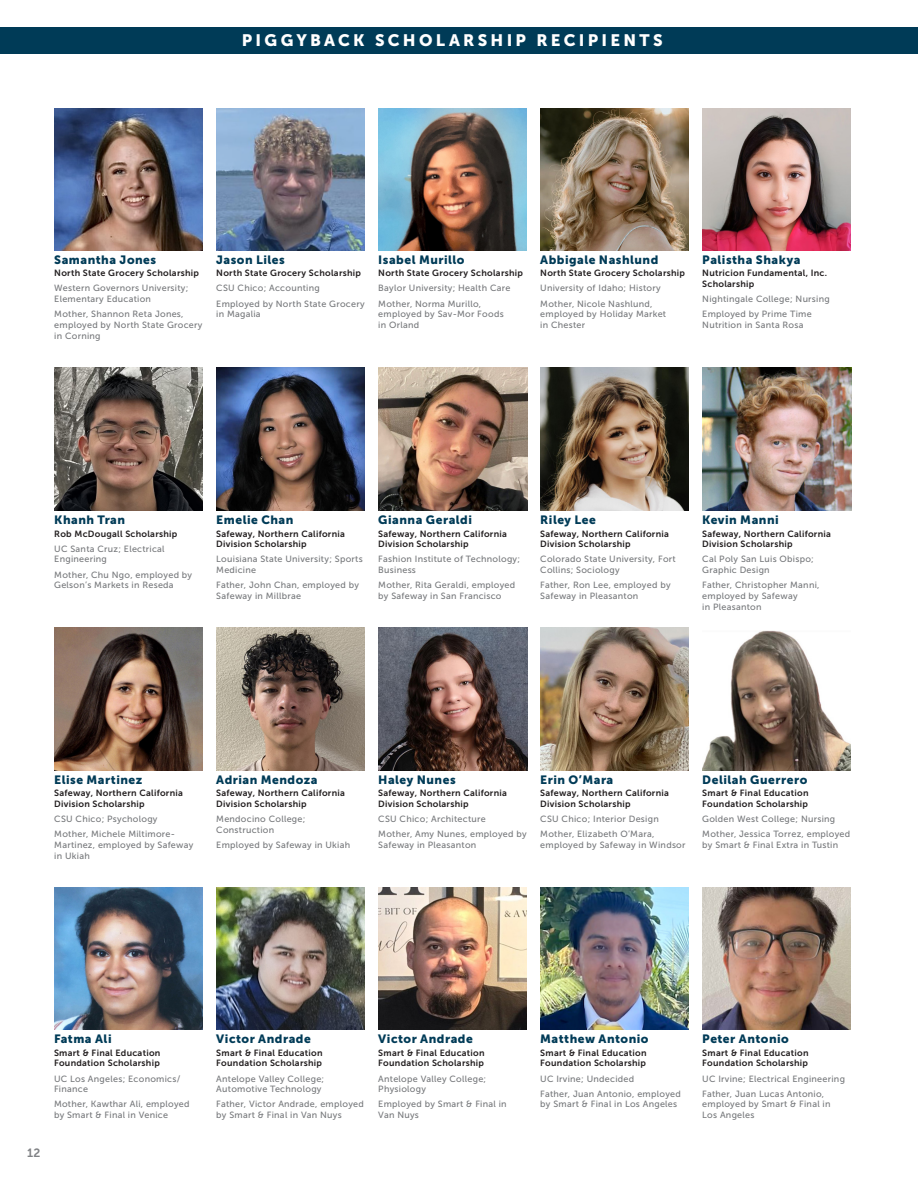
<style>
.page{position:relative;width:918px;height:1188px;background:#fff}
.page>*{position:absolute;margin:0;border:0;box-sizing:border-box;transform-origin:0 0}
.t1{font:16.5px "Museo Sans 900";letter-spacing:.195em;color:#fff}
.t2{font:12px "Museo Sans 900";letter-spacing:.04em;color:#003b57}
.t3{font:12px "Museo Sans 700";color:#808285}
.t4{font:9px/10.8px "Museo Sans 500";letter-spacing:.03em;color:#76787b}
.t5{font:9px/10.8px "Museo Sans 700";letter-spacing:.03em;color:#231f20}
</style>
<div class="page">
<div style="left:0;top:27px;width:918px;height:27px;background:#003b57"></div>
<img style="left:702px;top:630px;width:149px;height:140px">
<img style="left:379px;top:368px;width:148px;height:142px">
<img style="left:703px;top:368px;width:148px;height:142px">
<img style="left:54px;top:108px;width:149px;height:143px">
<img style="left:54px;top:368px;width:149px;height:142px">
<img style="left:54px;top:628px;width:149px;height:142px">
<img style="left:54px;top:887px;width:149px;height:143px">
<img style="left:216px;top:108px;width:149px;height:143px">
<img style="left:216px;top:368px;width:149px;height:142px">
<img style="left:216px;top:628px;width:149px;height:142px">
<img style="left:216px;top:887px;width:149px;height:143px">
<img style="left:378px;top:108px;width:148px;height:143px">
<img style="left:379px;top:628px;width:148px;height:142px">
<img style="left:378px;top:887px;width:149px;height:143px">
<img style="left:540px;top:108px;width:149px;height:143px">
<img style="left:540px;top:368px;width:149px;height:142px">
<img style="left:540px;top:628px;width:149px;height:142px">
<img style="left:540px;top:887px;width:149px;height:143px">
<img style="left:702px;top:108px;width:149px;height:143px">
<img style="left:702px;top:887px;width:149px;height:143px">
<h1 class="t1" style="left:242px;top:31px;width:422px">PIGGYBACK SCHOLARSHIP RECIPIENTS</h1>
<h2 class="t2" style="left:54px;top:253px;width:104px">Samantha Jones</h2>
<p class="t5" style="left:54px;top:268px;width:146px">North State Grocery Scholarship</p>
<p class="t4" style="left:54px;top:283px;width:136px">Western Governors University;<br>Elementary Education</p>
<p class="t4" style="left:54px;top:309px;width:150px">Mother, Shannon Reta Jones, employed by North State Grocery in Corning</p>
<h2 class="t2" style="left:216px;top:253px;width:70px">Jason Liles</h2>
<p class="t5" style="left:216px;top:268px;width:146px">North State Grocery Scholarship</p>
<p class="t4" style="left:216px;top:281px;width:150px;line-height:15.1px">CSU Chico; Accounting<br>Employed by North State Grocery</p>
<p class="t4" style="left:216px;top:309px;width:46px">in Magalia</p>
<h2 class="t2" style="left:378px;top:253px;width:88px">Isabel Murillo</h2>
<p class="t5" style="left:378px;top:268px;width:146px">North State Grocery Scholarship</p>
<p class="t4" style="left:378px;top:281px;width:134px;line-height:15.1px">Baylor University; Health Care<br>Mother, Norma Murillo,</p>
<p class="t4" style="left:378px;top:309px;width:127px">employed by Sav-Mor Foods in Orland</p>
<h2 class="t2" style="left:540px;top:253px;width:120px">Abbigale Nashlund</h2>
<p class="t5" style="left:540px;top:268px;width:146px">North State Grocery Scholarship</p>
<p class="t4" style="left:540px;top:281px;width:122px;line-height:15.1px">University of Idaho; History<br>Mother, Nicole Nashlund,</p>
<p class="t4" style="left:540px;top:309px;width:127px">employed by Holiday Market in Chester</p>
<h2 class="t2" style="left:702px;top:253px;width:100px">Palistha Shakya</h2>
<p class="t5" style="left:702px;top:268px;width:126px">Nutricion Fundamental, Inc.<br>Scholarship</p>
<p class="t4" style="left:702px;top:292px;width:129px;line-height:15.1px">Nightingale College; Nursing<br>Employed by Prime Time</p>
<p class="t4" style="left:702px;top:320px;width:103px">Nutrition in Santa Rosa</p>
<h2 class="t2" style="left:54px;top:513px;width:72px">Khanh Tran</h2>
<p class="t5" style="left:54px;top:528px;width:125px">Rob McDougall Scholarship</p>
<p class="t4" style="left:54px;top:543px;width:112px">UC Santa Cruz; Electrical<br>Engineering</p>
<p class="t4" style="left:54px;top:569px;width:139px">Mother, Chu Ngo, employed by<br>Gelson’s Markets in Reseda</p>
<h2 class="t2" style="left:216px;top:513px;width:79px">Emelie Chan</h2>
<p class="t5" style="left:216px;top:528px;width:130px">Safeway, Northern California<br>Division Scholarship</p>
<p class="t4" style="left:216px;top:554px;width:148px">Louisiana State University; Sports<br>Medicine</p>
<p class="t4" style="left:216px;top:580px;width:144px">Father, John Chan, employed by<br>Safeway in Millbrae</p>
<h2 class="t2" style="left:378px;top:513px;width:95px">Gianna Geraldi</h2>
<p class="t5" style="left:378px;top:528px;width:130px">Safeway, Northern California<br>Division Scholarship</p>
<p class="t4" style="left:378px;top:554px;width:143px">Fashion Institute of Technology;<br>Business</p>
<p class="t4" style="left:378px;top:580px;width:139px">Mother, Rita Geraldi, employed by Safeway in San Francisco</p>
<h2 class="t2" style="left:540px;top:513px;width:57px">Riley Lee</h2>
<p class="t5" style="left:540px;top:528px;width:130px">Safeway, Northern California<br>Division Scholarship</p>
<p class="t4" style="left:540px;top:554px;width:137px">Colorado State University, Fort<br>Collins; Sociology</p>
<p class="t4" style="left:540px;top:580px;width:132px">Father, Ron Lee, employed by<br>Safeway in Pleasanton</p>
<h2 class="t2" style="left:702px;top:513px;width:78px">Kevin Manni</h2>
<p class="t5" style="left:702px;top:528px;width:130px">Safeway, Northern California<br>Division Scholarship</p>
<p class="t4" style="left:702px;top:554px;width:113px">Cal Poly San Luis Obispo;<br>Graphic Design</p>
<p class="t4" style="left:702px;top:580px;width:119px">Father, Christopher Manni, employed by Safeway<br>in Pleasanton</p>
<h2 class="t2" style="left:54px;top:773px;width:90px">Elise Martinez</h2>
<p class="t5" style="left:54px;top:788px;width:130px">Safeway, Northern California<br>Division Scholarship</p>
<p class="t4" style="left:54px;top:812px;width:122px;line-height:15.1px">CSU Chico; Psychology<br>Mother, Michele Miltimore-</p>
<p class="t4" style="left:54px;top:840px;width:141px">Martinez, employed by Safeway in Ukiah</p>
<h2 class="t2" style="left:216px;top:773px;width:103px">Adrian Mendoza</h2>
<p class="t5" style="left:216px;top:788px;width:130px">Safeway, Northern California<br>Division Scholarship</p>
<p class="t4" style="left:216px;top:814px;width:91px">Mendocino College;<br>Construction</p>
<p class="t4" style="left:216px;top:840px;width:136px">Employed by Safeway in Ukiah</p>
<h2 class="t2" style="left:378px;top:773px;width:79px">Haley Nunes</h2>
<p class="t5" style="left:378px;top:788px;width:130px">Safeway, Northern California<br>Division Scholarship</p>
<p class="t4" style="left:378px;top:812px;width:150px;line-height:15.1px">CSU Chico; Architecture<br>Mother, Amy Nunes, employed by</p>
<p class="t4" style="left:378px;top:840px;width:100px">Safeway in Pleasanton</p>
<h2 class="t2" style="left:540px;top:773px;width:75px">Erin O’Mara</h2>
<p class="t5" style="left:540px;top:788px;width:130px">Safeway, Northern California<br>Division Scholarship</p>
<p class="t4" style="left:540px;top:812px;width:120px;line-height:15.1px">CSU Chico; Interior Design<br>Mother, Elizabeth O’Mara,</p>
<p class="t4" style="left:540px;top:840px;width:147px">employed by Safeway in Windsor</p>
<h2 class="t2" style="left:702px;top:773px;width:107px">Delilah Guerrero</h2>
<p class="t5" style="left:702px;top:788px;width:108px">Smart &amp; Final Education<br>Foundation Scholarship</p>
<p class="t4" style="left:702px;top:812px;width:149px;line-height:15.1px">Golden West College; Nursing<br>Mother, Jessica Torrez, employed</p>
<p class="t4" style="left:702px;top:840px;width:137px">by Smart &amp; Final Extra in Tustin</p>
<h2 class="t3" style="left:27px;top:1146px;width:15px">12</h2>
<h2 class="t2" style="left:54px;top:1032px;width:59px">Fatma Ali</h2>
<p class="t5" style="left:54px;top:1047px;width:108px">Smart &amp; Final Education<br>Foundation Scholarship</p>
<p class="t4" style="left:54px;top:1073px;width:128px">UC Los Angeles; Economics/<br>Finance</p>
<p class="t4" style="left:54px;top:1099px;width:137px">Mother, Kawthar Ali, employed by Smart &amp; Final in Venice</p>
<h2 class="t2" style="left:216px;top:1032px;width:96px">Victor Andrade</h2>
<p class="t5" style="left:216px;top:1047px;width:108px">Smart &amp; Final Education<br>Foundation Scholarship</p>
<p class="t4" style="left:216px;top:1073px;width:109px">Antelope Valley College;<br>Automotive Technology</p>
<p class="t4" style="left:216px;top:1099px;width:149px">Father, Victor Andrade, employed by Smart &amp; Final in Van Nuys</p>
<h2 class="t2" style="left:378px;top:1032px;width:96px">Victor Andrade</h2>
<p class="t5" style="left:378px;top:1047px;width:108px">Smart &amp; Final Education<br>Foundation Scholarship</p>
<p class="t4" style="left:378px;top:1073px;width:109px">Antelope Valley College;<br>Physiology</p>
<p class="t4" style="left:378px;top:1099px;width:130px">Employed by Smart &amp; Final in<br>Van Nuys</p>
<h2 class="t2" style="left:540px;top:1032px;width:110px">Matthew Antonio</h2>
<p class="t5" style="left:540px;top:1047px;width:108px">Smart &amp; Final Education<br>Foundation Scholarship</p>
<p class="t4" style="left:540px;top:1071px;width:142px;line-height:15.1px">UC Irvine; Undecided<br>Father, Juan Antonio, employed</p>
<p class="t4" style="left:540px;top:1099px;width:139px">by Smart &amp; Final in Los Angeles</p>
<h2 class="t2" style="left:702px;top:1032px;width:88px">Peter Antonio</h2>
<p class="t5" style="left:702px;top:1047px;width:108px">Smart &amp; Final Education<br>Foundation Scholarship</p>
<p class="t4" style="left:702px;top:1071px;width:144px;line-height:15.1px">UC Irvine; Electrical Engineering<br>Father, Juan Lucas Antonio,</p>
<p class="t4" style="left:702px;top:1099px;width:130px">employed by Smart &amp; Final in<br>Los Angeles</p>
</div>
